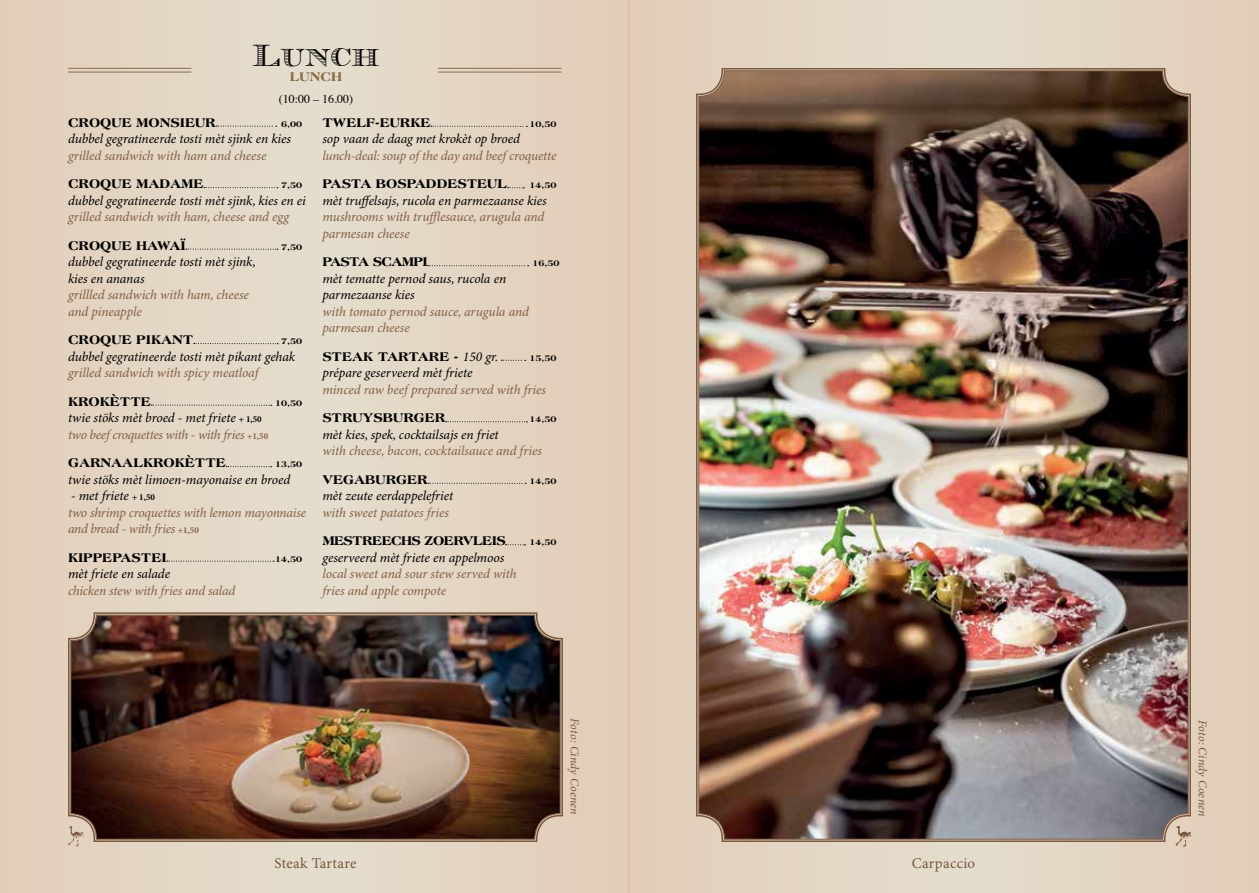
<style>
.page{position:relative;width:1259px;height:893px;background:#fff}
.page>*{position:absolute;margin:0;border:0;box-sizing:border-box;transform-origin:0 0}
.t1{font:31.5px "Ecuyer DAX";color:#000}
.t2{font:15px "Minion Pro";letter-spacing:.02em;color:#79573f}
.t3{font:italic 13.5px/16.5px "Minion Pro";letter-spacing:-.01em;color:#836045}
.t4{font:italic 13.5px/16.5px "Minion Pro";letter-spacing:-.005em;color:#000}
.t5{font:800 13.5px "Americana Std";color:#000}
.t6{font:800 13.5px "Americana Std";letter-spacing:-.04em;color:#000}
.t7{font:800 13.5px "Americana Std";color:#876d4b}
.t8{font:italic 12px "Minion Pro";letter-spacing:.015em;color:#79573f}
.t9{font:12px "Times";color:#000}
.t10{font:800 9px "Americana Std";color:#000}
.s1{color:#000}
.s2{font-weight:700;font-style:normal;font-size:9px;color:#000}
.s3{font-weight:700;font-style:normal;font-size:9px}
.s4{font-family:"Minion Pro";font-weight:400;font-style:italic}
</style>
<div class="page">
<div style="left:629px;top:0;width:630px;height:893px;background:linear-gradient(to right,#e1d2c0,#e1d3c1)"></div>
<img style="left:698px;top:70px;width:490px;height:770px">
<div style="left:0;top:0;width:629px;height:893px;background:#e3d5c3"></div>
<hr style="left:438px;top:68px;width:123px;height:1px;background:#876d4b">
<hr style="left:438px;top:72px;width:123px;height:1px;background:#876d4b">
<hr style="left:68px;top:68px;width:123px;height:1px;background:#876d4b">
<hr style="left:68px;top:72px;width:123px;height:1px;background:#876d4b">
<svg style="left:216px;top:126px;width:61px;height:1px"></svg>
<svg style="left:204px;top:187px;width:74px;height:1px"></svg>
<svg style="left:186px;top:249px;width:92px;height:1px"></svg>
<svg style="left:194px;top:343px;width:84px;height:1px"></svg>
<svg style="left:151px;top:405px;width:121px;height:1px"></svg>
<svg style="left:226px;top:466px;width:46px;height:1px"></svg>
<svg style="left:167px;top:561px;width:107px;height:1px"></svg>
<svg style="left:431px;top:126px;width:96px;height:1px"></svg>
<svg style="left:507px;top:187px;width:17px;height:1px"></svg>
<svg style="left:427px;top:265px;width:101px;height:1px"></svg>
<svg style="left:501px;top:360px;width:25px;height:1px"></svg>
<svg style="left:446px;top:421px;width:81px;height:1px"></svg>
<svg style="left:428px;top:483px;width:98px;height:1px"></svg>
<svg style="left:505px;top:544px;width:20px;height:1px"></svg>
<svg style="left:1175px;top:826px;width:16px;height:21px"></svg>
<svg style="left:68px;top:612px;width:495px;height:230px;background:#a08670"></svg>
<img style="left:70px;top:615px;width:491px;height:225px">
<svg style="left:68px;top:826px;width:16px;height:21px"></svg>
<h1 class="t1" style="left:252px;top:37px;width:129px">Lunch</h1>
<p class="t7" style="left:290px;top:69px;width:54px">LUNCH</p>
<p class="t9" style="left:279px;top:88px;width:76px">(10:00 – 16.00)</p>
<p class="t5" style="left:68px;top:114px;width:149px">CROQUE MONSIEUR</p>
<p class="t10" style="left:281px;top:118px;width:23px">6,00</p>
<p class="t4" style="left:68px;top:131px;width:224px">dubbel gegratineerde tosti mèt sjink en kies</p>
<p class="t3" style="left:68px;top:148px;width:200px">grilled sandwich with ham and cheese</p>
<p class="t5" style="left:68px;top:176px;width:137px">CROQUE MADAME</p>
<p class="t10" style="left:281px;top:180px;width:23px">7,50</p>
<p class="t4" style="left:68px;top:193px;width:239px">dubbel gegratineerde tosti mèt sjink, kies en ei</p>
<p class="t3" style="left:68px;top:209px;width:222px">grilled sandwich with ham, cheese and egg</p>
<p class="t5" style="left:68px;top:237px;width:119px">CROQUE HAWAÏ</p>
<p class="t10" style="left:281px;top:241px;width:23px">7,50</p>
<p class="t4" style="left:68px;top:254px;width:189px">dubbel gegratineerde tosti mèt sjink, kies en ananas</p>
<p class="t3" style="left:68px;top:287px;width:182px">grillled sandwich with ham, cheese and pineapple</p>
<p class="t5" style="left:68px;top:332px;width:127px">CROQUE PIKANT</p>
<p class="t10" style="left:281px;top:336px;width:23px">7,50</p>
<p class="t4" style="left:68px;top:349px;width:229px">dubbel gegratineerde tosti mèt pikant gehak</p>
<p class="t3" style="left:68px;top:365px;width:192px">grilled sandwich with spicy meatloaf</p>
<p class="t5" style="left:68px;top:393px;width:84px">KROKÈTTE</p>
<p class="t10" style="left:275px;top:397px;width:29px">10,50</p>
<p class="t3" style="left:68px;top:410px;width:202px"><span class="s1">twie stöks mèt broed - met friete</span> <span class="s2">+ 1,50 </span>two beef croquettes with - with fries <span class="s3">+1,50</span></p>
<p class="t5" style="left:68px;top:455px;width:159px">GARNAALKROKÈTTE</p>
<p class="t10" style="left:275px;top:459px;width:29px">13,50</p>
<p class="t4" style="left:68px;top:472px;width:224px">twie stöks mèt limoen-mayonaise en broed</p>
<p class="t3" style="left:68px;top:488px;width:240px"><span class="s1">- met friete</span> <span class="s2">+ 1,50<br></span>two shrimp croquettes with lemon mayonnaise and bread - with fries <span class="s3">+1,50</span></p>
<p class="t5" style="left:68px;top:549px;width:100px">KIPPEPASTEI</p>
<p class="t10" style="left:275px;top:553px;width:29px">14,50</p>
<p class="t4" style="left:68px;top:566px;width:104px">mèt friete en salade</p>
<p class="t3" style="left:68px;top:583px;width:169px">chicken stew with fries and salad</p>
<p class="t5" style="left:322px;top:114px;width:110px">TWELF-EURKE</p>
<p class="t10" style="left:529px;top:118px;width:29px">10,50</p>
<p class="t4" style="left:322px;top:131px;width:199px">sop vaan de daag met krokèt op broed</p>
<p class="t3" style="left:322px;top:148px;width:236px">lunch-deal: soup of the day and beef croquette</p>
<p class="t5" style="left:322px;top:176px;width:186px">PASTA BOSPADDESTEUL</p>
<p class="t10" style="left:529px;top:180px;width:29px">14,50</p>
<p class="t4" style="left:322px;top:193px;width:226px">mèt truffelsajs, rucola en parmezaanse kies</p>
<p class="t3" style="left:322px;top:209px;width:224px">mushrooms with trufflesauce, arugula and parmesan cheese</p>
<p class="t6" style="left:322px;top:254px;width:107px">PASTA SCAMPI</p>
<p class="t10" style="left:532px;top:258px;width:29px">16,50</p>
<p class="t4" style="left:322px;top:271px;width:185px">mèt tematte pernod saus, rucola en parmezaanse kies</p>
<p class="t3" style="left:322px;top:304px;width:208px">with tomato pernod sauce, arugula and parmesan cheese</p>
<p class="t5" style="left:322px;top:348px;width:177px">STEAK TARTARE - <span class="s4">150 gr.</span></p>
<p class="t10" style="left:529px;top:352px;width:29px">15,50</p>
<p class="t4" style="left:322px;top:365px;width:152px">prépare geserveerd mèt friete</p>
<p class="t3" style="left:322px;top:382px;width:225px">minced raw beef prepared served with fries</p>
<p class="t5" style="left:322px;top:410px;width:124px">STRUYSBURGER</p>
<p class="t10" style="left:529px;top:414px;width:29px">14,50</p>
<p class="t4" style="left:322px;top:427px;width:178px">mèt kies, spek, cocktailsajs en friet</p>
<p class="t3" style="left:322px;top:443px;width:221px">with cheese, bacon, cocktailsauce and fries</p>
<p class="t5" style="left:322px;top:471px;width:107px">VEGABURGER</p>
<p class="t10" style="left:529px;top:475px;width:29px">14,50</p>
<p class="t4" style="left:322px;top:488px;width:132px">mèt zeute eerdappelefriet</p>
<p class="t3" style="left:322px;top:505px;width:128px">with sweet patatoes fries</p>
<p class="t6" style="left:322px;top:533px;width:185px">MESTREECHS ZOERVLEIS</p>
<p class="t10" style="left:529px;top:537px;width:29px">14,50</p>
<p class="t4" style="left:322px;top:550px;width:183px">geserveerd mèt friete en appelmoos</p>
<p class="t3" style="left:322px;top:566px;width:196px">local sweet and sour stew served with fries and apple compote</p>
<p class="t2" style="left:274px;top:855px;width:83px">Steak Tartare</p>
<p class="t8" style="left:582px;top:718px;width:98px;rotate:90deg">Foto: Cindy Coenen</p>
<p class="t2" style="left:911px;top:855px;width:65px">Carpaccio</p>
<p class="t8" style="left:1210px;top:720px;width:98px;rotate:90deg">Foto: Cindy Coenen</p>
</div>
